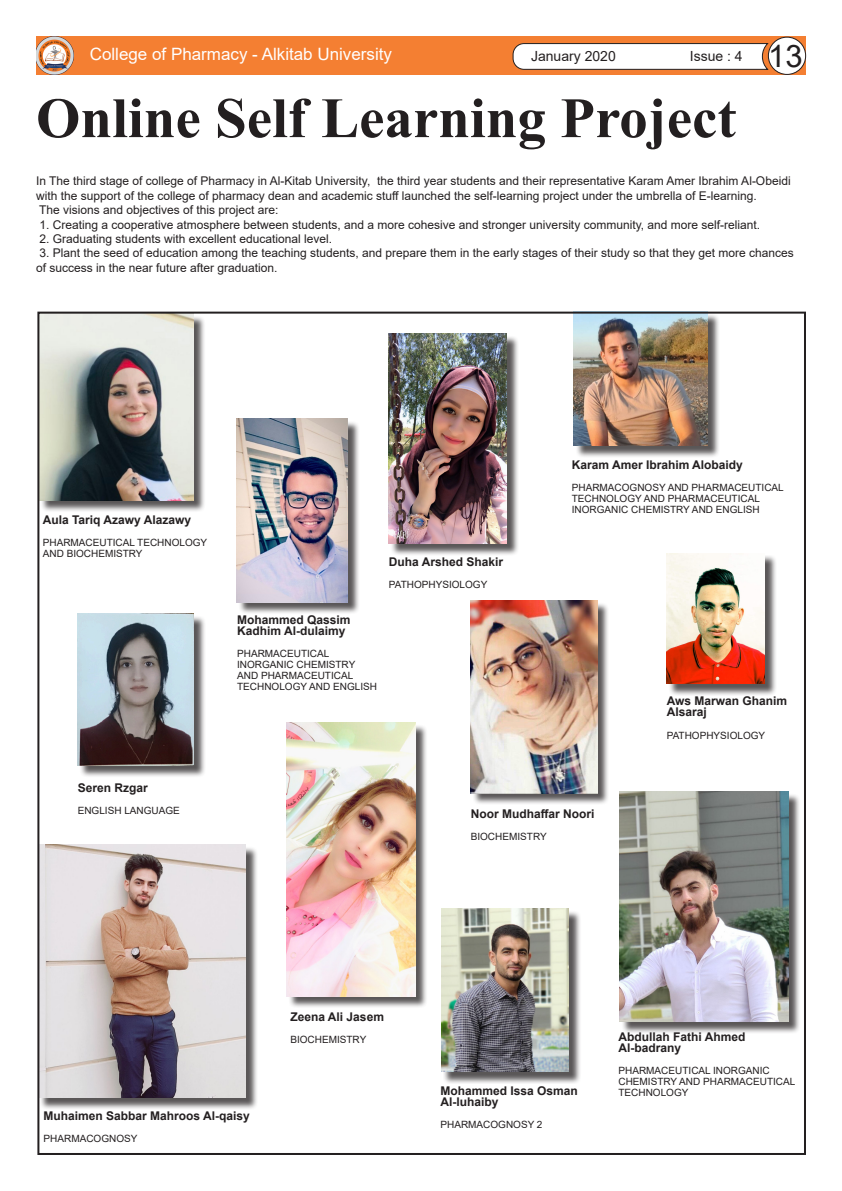
<style>
.page{position:relative;width:842px;height:1191px;background:#fff}
.page>*{position:absolute;margin:0;border:0;box-sizing:border-box;transform-origin:0 0}
.t1{font:700 57px "Times New Roman";color:#231f20}
.t2{font:31px "Arial";color:#231f20}
.t3{font:17px "Arial";color:#fff}
.t4{font:14px "Arial";color:#231f20}
.t5{font:12px/14.4px "Arial";color:#231f20}
.arial_11{font:700 12px/11px "Arial";color:#231f20}
.arial_11-2{font:10px/11px "Arial";color:#231f20}
</style>
<div class="page">
<div style="left:36px;top:37px;width:770px;height:38px;background:#f47f32"></div>
<img style="left:36px;top:37px;width:37px;height:38px">
<div style="left:768px;top:37px;width:38px;height:37px;background:#fff;border-radius:50%"></div>
<div style="left:768px;top:37px;width:38px;height:38px;border:1px solid #231f20;border-radius:50%"></div>
<svg style="left:512px;top:43px;width:257px;height:27px;background:#ece8e6"></svg>
<div style="left:41px;top:315px;width:165px;height:197px;background:#231f20;opacity:.75"></div>
<img style="left:40px;top:314px;width:154px;height:186px">
<div style="left:668px;top:555px;width:109px;height:141px;background:#231f20;opacity:.75"></div>
<img style="left:667px;top:553px;width:98px;height:131px">
<div style="left:390px;top:335px;width:129px;height:220px;background:#231f20;opacity:.75"></div>
<img style="left:389px;top:334px;width:118px;height:209px">
<div style="left:575px;top:313px;width:145px;height:144px;background:#231f20;opacity:.75"></div>
<img style="left:574px;top:314px;width:133px;height:131px">
<div style="left:238px;top:420px;width:122px;height:194px;background:#231f20;opacity:.75"></div>
<img style="left:236px;top:419px;width:112px;height:183px">
<div style="left:40px;top:846px;width:218px;height:264px;background:#231f20;opacity:.75"></div>
<img style="left:40px;top:844px;width:205px;height:253px">
<div style="left:472px;top:602px;width:138px;height:203px;background:#231f20;opacity:.75"></div>
<img style="left:471px;top:600px;width:126px;height:193px">
<div style="left:79px;top:615px;width:127px;height:162px;background:#231f20;opacity:.75"></div>
<img style="left:78px;top:613px;width:116px;height:152px">
<div style="left:288px;top:724px;width:140px;height:284px;background:#231f20;opacity:.75"></div>
<img style="left:287px;top:723px;width:128px;height:273px">
<div style="left:621px;top:793px;width:180px;height:241px;background:#231f20;opacity:.75"></div>
<img style="left:619px;top:792px;width:169px;height:229px">
<div style="left:443px;top:910px;width:138px;height:174px;background:#231f20;opacity:.75"></div>
<img style="left:441px;top:909px;width:128px;height:162px">
<h3 class="t3" style="left:90px;top:43px;width:304px">College of Pharmacy - Alkitab University</h3>
<p class="t4" style="left:531px;top:47px;width:86px">January 2020</p>
<p class="t4" style="left:690px;top:47px;width:54px">Issue : 4</p>
<p class="t2" style="left:768px;top:35px;width:36px">13</p>
<h1 class="t1" style="left:36px;top:77px;width:702px">Online Self Learning Project</h1>
<p class="t5" style="left:36px;top:174px;width:756px">In The third stage of college of Pharmacy in Al-Kitab University, the third year students and their representative Karam Amer Ibrahim Al-Obeidi with the support of the college of pharmacy dean and academic stuff launched the self-learning project under the umbrella of E-learning.<br>The visions and objectives of this project are:</p>
<p class="t5" style="left:39px;top:217px;width:722px">1. Creating a cooperative atmosphere between students, and a more cohesive and stronger university community, and more self-reliant.</p>
<p class="t5" style="left:39px;top:231px;width:294px">2. Graduating students with excellent educational level.</p>
<p class="t5" style="left:36px;top:246px;width:759px">3. Plant the seed of education among the teaching students, and prepare them in the early stages of their study so that they get more chances of success in the near future after graduation.</p>
<p class="arial_11" style="left:43px;top:514px;width:150px">Aula Tariq Azawy Alazawy</p>
<p class="arial_11-2" style="left:43px;top:537px;width:166px">PHARMACEUTICAL TECHNOLOGY<br>AND BIOCHEMISTRY</p>
<p class="arial_11" style="left:78px;top:782px;width:72px">Seren Rzgar</p>
<p class="arial_11-2" style="left:78px;top:805px;width:104px">ENGLISH LANGUAGE</p>
<p class="arial_11" style="left:237px;top:615px;width:115px">Mohammed Qassim<br>Kadhim Al-dulaimy</p>
<p class="arial_11-2" style="left:237px;top:648px;width:141px">PHARMACEUTICAL<br>INORGANIC CHEMISTRY<br>AND PHARMACEUTICAL<br>TECHNOLOGY AND ENGLISH</p>
<p class="arial_11" style="left:389px;top:556px;width:116px">Duha Arshed Shakir</p>
<p class="arial_11-2" style="left:389px;top:579px;width:100px">PATHOPHYSIOLOGY</p>
<p class="arial_11" style="left:572px;top:459px;width:173px">Karam Amer Ibrahim Alobaidy</p>
<p class="arial_11-2" style="left:572px;top:482px;width:214px">PHARMACOGNOSY AND PHARMACEUTICAL<br>TECHNOLOGY AND PHARMACEUTICAL<br>INORGANIC CHEMISTRY AND ENGLISH</p>
<p class="arial_11" style="left:667px;top:696px;width:122px">Aws Marwan Ghanim<br>Alsaraj</p>
<p class="arial_11-2" style="left:667px;top:729px;width:100px">PATHOPHYSIOLOGY</p>
<p class="arial_11" style="left:471px;top:808px;width:125px">Noor Mudhaffar Noori</p>
<p class="arial_11-2" style="left:471px;top:831px;width:77px">BIOCHEMISTRY</p>
<p class="arial_11" style="left:44px;top:1110px;width:208px">Muhaimen Sabbar Mahroos Al-qaisy</p>
<p class="arial_11-2" style="left:44px;top:1133px;width:95px">PHARMACOGNOSY</p>
<p class="arial_11" style="left:290px;top:1011px;width:95px">Zeena Ali Jasem</p>
<p class="arial_11-2" style="left:290px;top:1034px;width:77px">BIOCHEMISTRY</p>
<p class="arial_11" style="left:618px;top:1031px;width:128px">Abdullah Fathi Ahmed</p>
<p class="arial_11" style="left:618px;top:1042px;width:64px">Al-badrany</p>
<p class="arial_11-2" style="left:618px;top:1065px;width:178px">PHARMACEUTICAL INORGANIC<br>CHEMISTRY AND PHARMACEUTICAL</p>
<p class="arial_11" style="left:440px;top:1085px;width:139px">Mohammed Issa Osman</p>
<p class="arial_11-2" style="left:618px;top:1087px;width:72px">TECHNOLOGY</p>
<p class="arial_11" style="left:440px;top:1096px;width:60px">Al-luhaiby</p>
<p class="arial_11-2" style="left:440px;top:1119px;width:104px">PHARMACOGNOSY 2</p>
</div>
